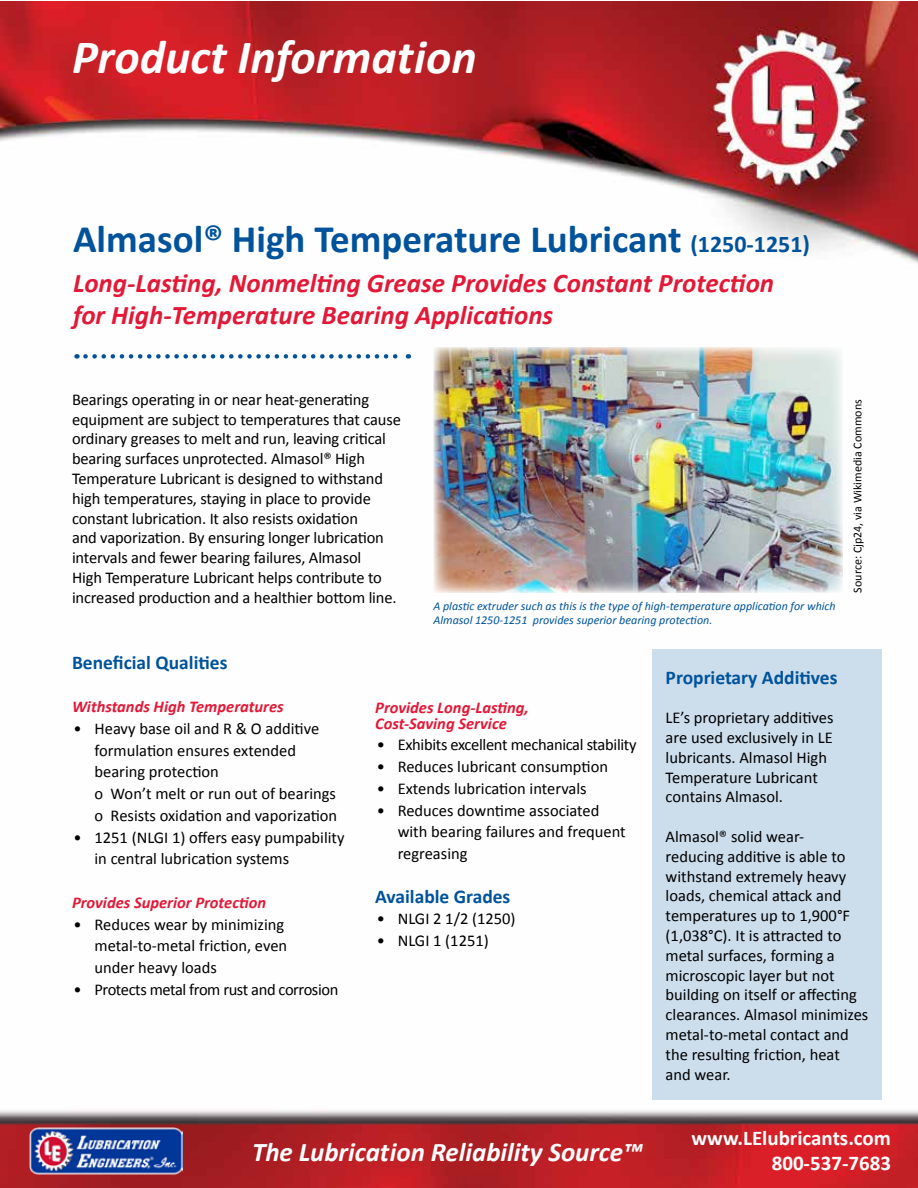
<style>
.page{position:relative;width:918px;height:1188px;background:#fff}
.page>*{position:absolute;margin:0;border:0;box-sizing:border-box;transform-origin:0 0}
.t1{font:italic 700 48px "Calibri";color:#fff}
.t2{font:700 39px "Calibri";color:#00539b}
.t3{font:italic 700 27px/32.4px "Calibri";color:#e31837}
.t4{font:italic 700 27px "Calibri";color:#fff}
.t5{font:700 21px/25.2px "Calibri";color:#fff;text-align:right}
.t6{font:700 19.5px "Calibri";color:#00539b}
.t7{font:16.5px/19.8px "Calibri";letter-spacing:-.01em;color:#000}
.t8{font:italic 700 16.5px/15.8px "Calibri";color:#e31837}
.t9{font:italic 12px/14.4px "Calibri";color:#00539b}
.t10{font:12px "Calibri";color:#000}
.s1{font-size:24px}
</style>
<div class="page">
<img style="left:1px;top:1px;width:917px;height:1187px">
<svg style="left:85px;top:354px;width:324px;height:5px"></svg>
<div style="left:652px;top:649px;width:230px;height:451px;background:#ccddeb"></div>
<img style="left:28px;top:1125px;width:154px;height:50px">
<img style="left:434px;top:347px;width:409px;height:246px">
<h1 class="t1" style="left:72px;top:27px;width:406px">Product Information</h1>
<h2 class="t2" style="left:73px;top:214px;width:739px">Almasol® High Temperature Lubricant <span class="s1">(1250-1251)</span></h2>
<h3 class="t3" style="left:73px;top:267px;width:703px">Long-Lasting, Nonmelting Grease Provides Constant Protection for High-Temperature Bearing Applications</h3>
<p class="t7" style="left:72px;top:389px;width:330px">Bearings operating in or near heat-generating equipment are subject to temperatures that cause ordinary greases to melt and run, leaving critical bearing surfaces unprotected. Almasol® High Temperature Lubricant is designed to withstand high temperatures, staying in place to provide constant lubrication. It also resists oxidation<br>and vaporization. By ensuring longer lubrication intervals and fewer bearing failures, Almasol<br>High Temperature Lubricant helps contribute to increased production and a healthier bottom line.</p>
<p class="t9" style="left:434px;top:598px;width:404px">A plastic extruder such as this is the type of high-temperature application for which<br>Almasol 1250-1251 provides superior bearing protection.</p>
<p class="t10" style="left:850px;top:593px;width:195px;rotate:-90deg">Source: Cjp24, via Wikimedia Commons</p>
<p class="t6" style="left:72px;top:650px;width:157px">Beneficial Qualities</p>
<p class="t8" style="left:72px;top:699px;width:213px">Withstands High Temperatures</p>
<p class="t7" style="left:95px;top:718px;width:244px;line-height:21.8px;text-indent:-21px">• Heavy base oil and R &amp; O additive formulation ensures extended bearing protection<br>o Won’t melt or run out of bearings o Resists oxidation and vaporization</p>
<p class="t7" style="left:95px;top:826px;width:252px;line-height:21.8px;text-indent:-21px">• 1251 (NLGI 1) offers easy pumpability in central lubrication systems</p>
<p class="t8" style="left:72px;top:895px;width:196px">Provides Superior Protection</p>
<p class="t7" style="left:95px;top:913px;width:194px;line-height:21.8px;text-indent:-21px">• Reduces wear by minimizing metal-to-metal friction, even under heavy loads</p>
<p class="t7" style="left:74px;top:980px;width:266px">• Protects metal from rust and corrosion</p>
<p class="t8" style="left:375px;top:700px;width:155px">Provides Long-Lasting,<br>Cost-Saving Service</p>
<p class="t7" style="left:377px;top:735px;width:261px">• Exhibits excellent mechanical stability</p>
<p class="t7" style="left:377px;top:757px;width:233px">• Reduces lubricant consumption</p>
<p class="t7" style="left:377px;top:779px;width:211px">• Extends lubrication intervals</p>
<p class="t7" style="left:398px;top:799px;width:230px;line-height:21.8px;text-indent:-21px">• Reduces downtime associated with bearing failures and frequent regreasing</p>
<p class="t6" style="left:375px;top:884px;width:137px">Available Grades</p>
<p class="t7" style="left:377px;top:909px;width:140px">• NLGI 2 1/2 (1250)</p>
<p class="t7" style="left:377px;top:931px;width:114px">• NLGI 1 (1251)</p>
<h3 class="t4" style="left:252px;top:1135px;width:392px">The Lubrication Reliability Source™</h3>
<p class="t6" style="left:666px;top:665px;width:173px">Proprietary Additives</p>
<p class="t7" style="left:666px;top:708px;width:169px">LE’s proprietary additives are used exclusively in LE lubricants. Almasol High<br>Temperature Lubricant contains Almasol.</p>
<p class="t7" style="left:666px;top:827px;width:204px">Almasol® solid wear-<br>reducing additive is able to withstand extremely heavy loads, chemical attack and temperatures up to 1,900°F (1,038°C). It is attracted to metal surfaces, forming a microscopic layer but not building on itself or affecting clearances. Almasol minimizes metal-to-metal contact and the resulting friction, heat and wear.</p>
<p class="t5" style="left:692px;top:1125px;width:201px">www.LElubricants.com<br>800-537-7683</p>
</div>
